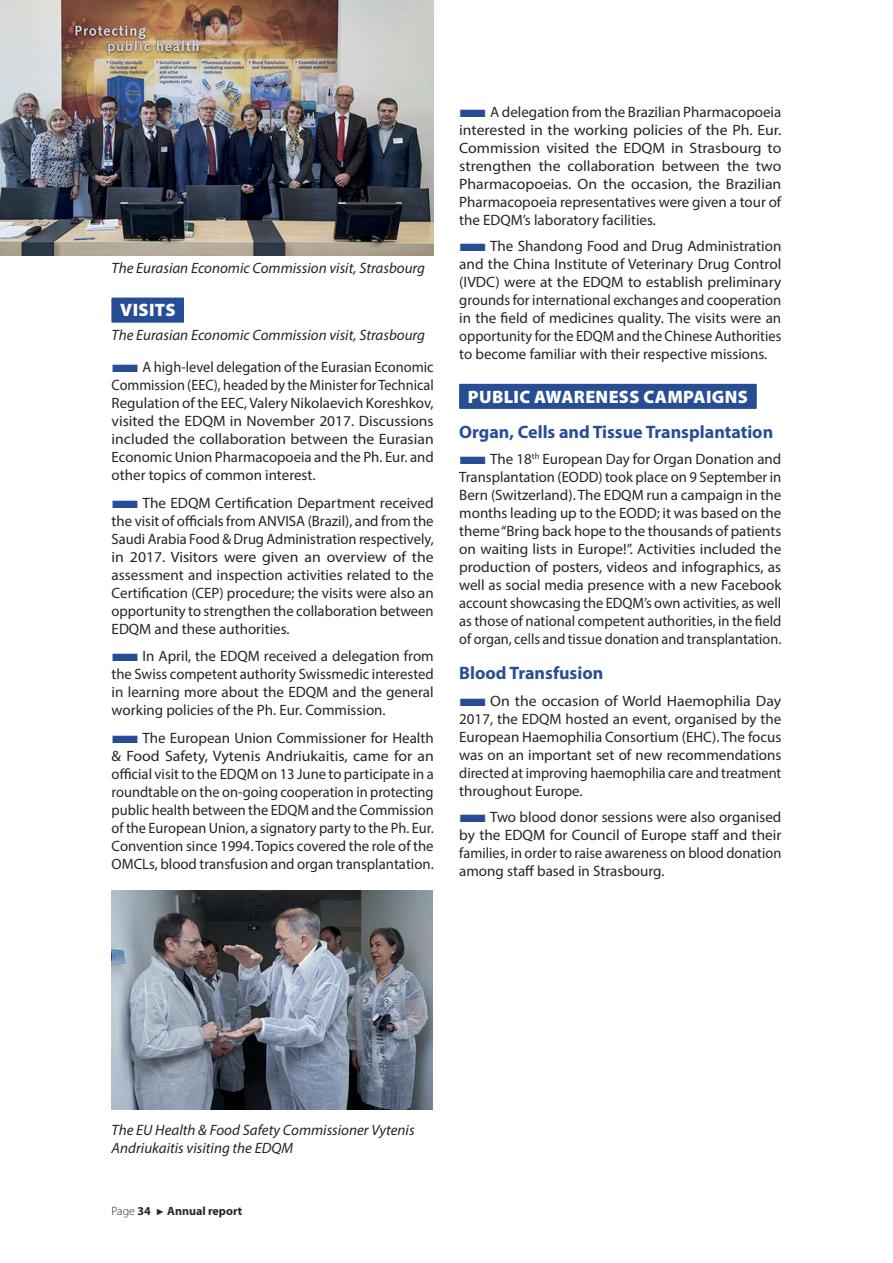
<style>
.page{position:relative;width:893px;height:1263px;background:#fff}
.page>*{position:absolute;margin:0;border:0;box-sizing:border-box;transform-origin:0 0}
.t1{font:700 18px "Myriad Pro";color:#274e95}
.t2{font:900 18px "Myriad Pro";letter-spacing:.02em;color:#fff}
.t3{font:15px/18px "Myriad Pro";color:#272425;text-align:justify}
.t4{font:15px/18px "Myriad Pro";color:#272425;text-align:justify;scale:.96 1}
.t5{font:15px/18px "Myriad Pro";color:#272425;text-align:justify;scale:1.05 1}
.t6{font:italic 15px/18px "Myriad Pro";color:#272425}
.t7{font:700 12px "Myriad Pro";color:#272425}
.s1{color:#274e95}
.s2{font-weight:300}
.s3{font-family:"Arial";font-weight:400;font-size:9px}
</style>
<div class="page">
<img style="left:112px;top:890px;width:321px;height:220px">
<img style="left:0;top:0;width:434px;height:255px">
<div style="left:112px;top:299px;width:72px;height:24px;background:#6f89b8"></div>
<div style="left:112px;top:298px;width:72px;height:24px;background:#274e95"></div>
<div style="left:459px;top:385px;width:297px;height:24px;background:#35599c"></div>
<div style="left:459px;top:384px;width:297px;height:24px;background:#274e95"></div>
<p class="t6" style="left:112px;top:261px;width:315px">The Eurasian Economic Commission visit, Strasbourg</p>
<p class="t2" style="left:120px;top:300px;width:57px">VISITS</p>
<p class="t6" style="left:112px;top:327px;width:315px">The Eurasian Economic Commission visit, Strasbourg</p>
<p class="t4" style="left:112px;top:359px;width:337px"><span class="s1">■</span>A high-level delegation of the Eurasian Economic Commission (EEC), headed by the Minister for Technical Regulation of the EEC, Valery Nikolaevich Koreshkov, visited the EDQM in November 2017. Discussions included the collaboration between the Eurasian Economic Union Pharmacopoeia and the Ph. Eur. and other topics of common interest.</p>
<p class="t3" style="left:112px;top:495px;width:324px"><span class="s1">■</span>The EDQM Certification Department received the visit of officials from ANVISA (Brazil), and from the Saudi Arabia Food &amp; Drug Administration respectively, in 2017. Visitors were given an overview of the assessment and inspection activities related to the Certification (CEP) procedure; the visits were also an opportunity to strengthen the collaboration between EDQM and these authorities.</p>
<p class="t3" style="left:112px;top:648px;width:324px"><span class="s1">■</span>In April, the EDQM received a delegation from the Swiss competent authority Swissmedic interested in learning more about the EDQM and the general working policies of the Ph. Eur. Commission.</p>
<p class="t3" style="left:112px;top:730px;width:324px"><span class="s1">■</span>The European Union Commissioner for Health &amp; Food Safety, Vytenis Andriukaitis, came for an official visit to the EDQM on 13 June to participate in a roundtable on the on-going cooperation in protecting public health between the EDQM and the Commission of the European Union, a signatory party to the Ph. Eur.<br>Convention since 1994. Topics covered the role of the OMCLs, blood transfusion and organ transplantation.</p>
<p class="t3" style="left:459px;top:104px;width:324px"><span class="s1">■</span>A delegation from the Brazilian Pharmacopoeia interested in the working policies of the Ph. Eur.<br>Commission visited the EDQM in Strasbourg to strengthen the collaboration between the two Pharmacopoeias. On the occasion, the Brazilian Pharmacopoeia representatives were given a tour of the EDQM’s laboratory facilities.</p>
<p class="t3" style="left:459px;top:238px;width:324px"><span class="s1">■</span>The Shandong Food and Drug Administration and the China Institute of Veterinary Drug Control (IVDC) were at the EDQM to establish preliminary grounds for international exchanges and cooperation in the field of medicines quality. The visits were an opportunity for the EDQM and the Chinese Authorities to become familiar with their respective missions.</p>
<p class="t2" style="left:468px;top:386px;width:282px">PUBLIC AWARENESS CAMPAIGNS</p>
<p class="t1" style="left:459px;top:425px;width:315px">Organ, Cells and Tissue Transplantation</p>
<p class="t3" style="left:459px;top:451px;width:324px"><span class="s1">■</span>The 18<sup>th</sup> European Day for Organ Donation and Transplantation (EODD) took place on 9 September in Bern (Switzerland). The EDQM run a campaign in the months leading up to the EODD; it was based on the theme “Bring back hope to the thousands of patients on waiting lists in Europe!”. Activities included the production of posters, videos and infographics, as well as social media presence with a new Facebook account showcasing the EDQM’s own activities, as well as those of national competent authorities, in the field of organ, cells and tissue donation and transplantation.</p>
<p class="t1" style="left:459px;top:666px;width:146px">Blood Transfusion</p>
<p class="t5" style="left:459px;top:693px;width:308px"><span class="s1">■</span>On the occasion of World Haemophilia Day 2017, the EDQM hosted an event, organised by the European Haemophilia Consortium (EHC). The focus was on an important set of new recommendations directed at improving haemophilia care and treatment throughout Europe.</p>
<p class="t3" style="left:459px;top:809px;width:324px"><span class="s1">■</span>Two blood donor sessions were also organised by the EDQM for Council of Europe staff and their families, in order to raise awareness on blood donation among staff based in Strasbourg.</p>
<p class="t6" style="left:112px;top:1122px;width:304px">The EU Health &amp; Food Safety Commissioner Vytenis<br>Andriukaitis visiting the EDQM</p>
<p class="t7" style="left:112px;top:1206px;width:132px"><span class="s2">Page</span> 34 <span class="s3">►</span> Annual report</p>
</div>
